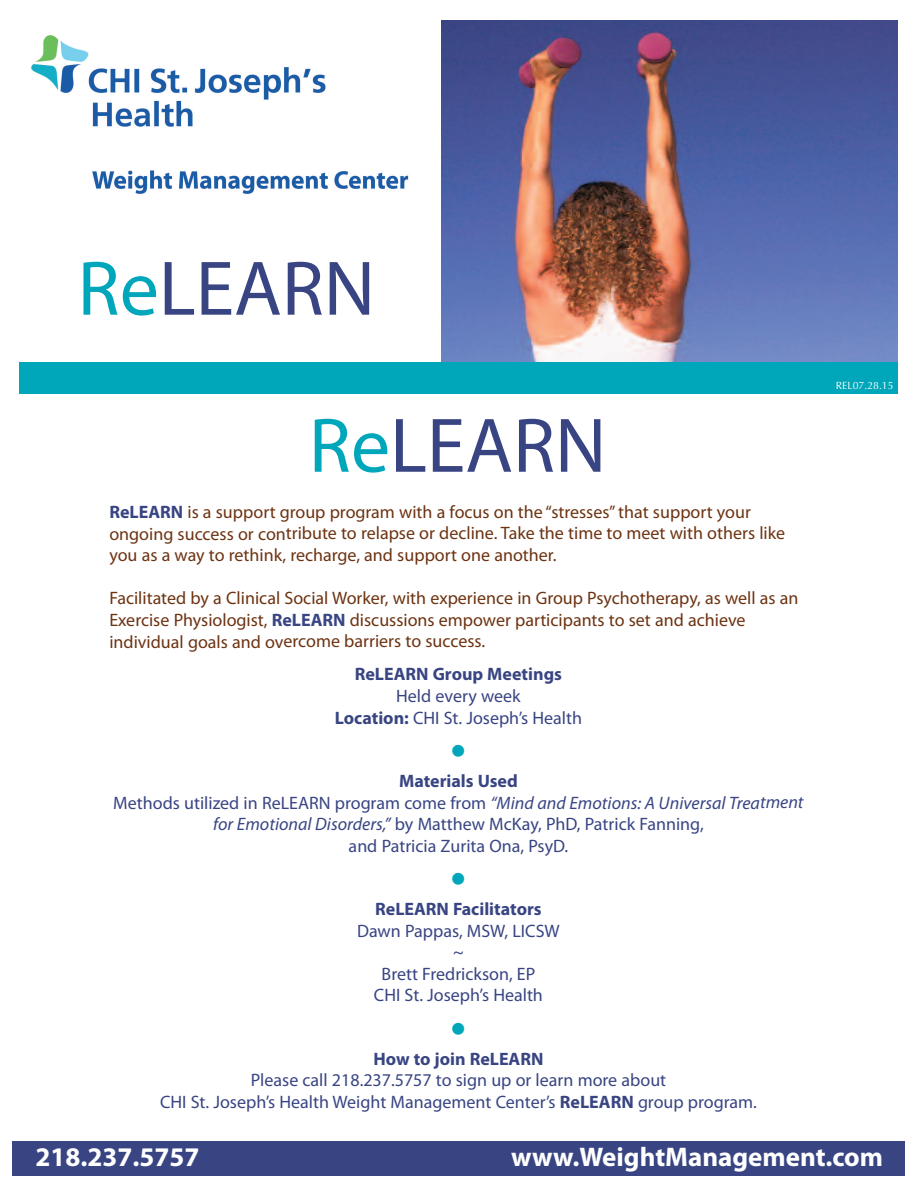
<style>
.page{position:relative;width:918px;height:1188px;background:#fff}
.page>*{position:absolute;margin:0;border:0;box-sizing:border-box;transform-origin:0 0}
.t1{font:78px "Myriad Pro";color:#394583}
.t2{font:700 27px "Myriad Pro";color:#fff}
.t3{font:18px/21.6px "Myriad Pro";color:#6d3312}
.t4{font:18px/21.6px "Myriad Pro";color:#394583;text-align:center}
.t5{font:700 18px "Myriad Pro";color:#394583}
.t6{font:10.5px "Optima LT Std";color:#fff}
.s1{color:#00a6b9}
.s2{font-weight:700;color:#394583}
.s3{font-weight:700}
.s4{font-style:italic}
</style>
<div class="page">
<img style="left:441px;top:20px;width:457px;height:342px">
<div style="left:19px;top:362px;width:879px;height:31px;background:#00a6b9"></div>
<div style="left:12px;top:1141px;width:892px;height:34px;background:#394583"></div>
<img style="left:31px;top:35px;width:378px;height:159px">
<h1 class="t1" style="left:78px;top:259px;width:299px"><span class="s1">Re</span>LEARN</h1>
<h1 class="t1" style="left:309px;top:416px;width:299px"><span class="s1">Re</span>LEARN</h1>
<p class="t3" style="left:109px;top:502px;width:677px"><span class="s2">ReLEARN</span> is a support group program with a focus on the “stresses”that support your ongoing success or contribute to relapse or decline. Take the time to meet with others like you as a way to rethink, recharge, and support one another.</p>
<p class="t3" style="left:109px;top:589px;width:691px">Facilitated by a Clinical Social Worker, with experience in Group Psychotherapy, as well as an<br>Exercise Physiologist, <span class="s2">ReLEARN</span> discussions empower participants to set and achieve individual goals and overcome barriers to success.</p>
<p class="t5" style="left:355px;top:668px;width:209px">ReLEARN Group Meetings</p>
<p class="t4" style="left:335px;top:687px;width:249px">Held every week<br><span class="s3">Location:</span> CHI St. Joseph’s Health</p>
<p class="t4" style="left:113px;top:772px;width:692px"><span class="s3">Materials Used<br></span>Methods utilized in ReLEARN program come from <span class="s4">“Mind and Emotions: A Universal Treatment for Emotional Disorders,”</span> by Matthew McKay, PhD, Patrick Fanning,<br>and Patricia Zurita Ona, PsyD.</p>
<p class="t5" style="left:375px;top:902px;width:168px">ReLEARN Facilitators</p>
<p class="t4" style="left:357px;top:921px;width:204px">Dawn Pappas, MSW, LICSW ~<br>Brett Fredrickson, EP<br>CHI St. Joseph’s Health</p>
<p class="t5" style="left:373px;top:1052px;width:172px">How to join ReLEARN</p>
<p class="t4" style="left:160px;top:1071px;width:598px">Please call 218.237.5757 to sign up or learn more about<br>CHI St. Joseph’s Health Weight Management Center’s <span class="s3">ReLEARN</span> group program.</p>
<p class="t6" style="left:836px;top:381px;width:59px">REL07.28.15</p>
<h2 class="t2" style="left:36px;top:1147px;width:165px">218.237.5757</h2>
<h2 class="t2" style="left:511px;top:1147px;width:373px">www.WeightManagement.com</h2>
</div>
